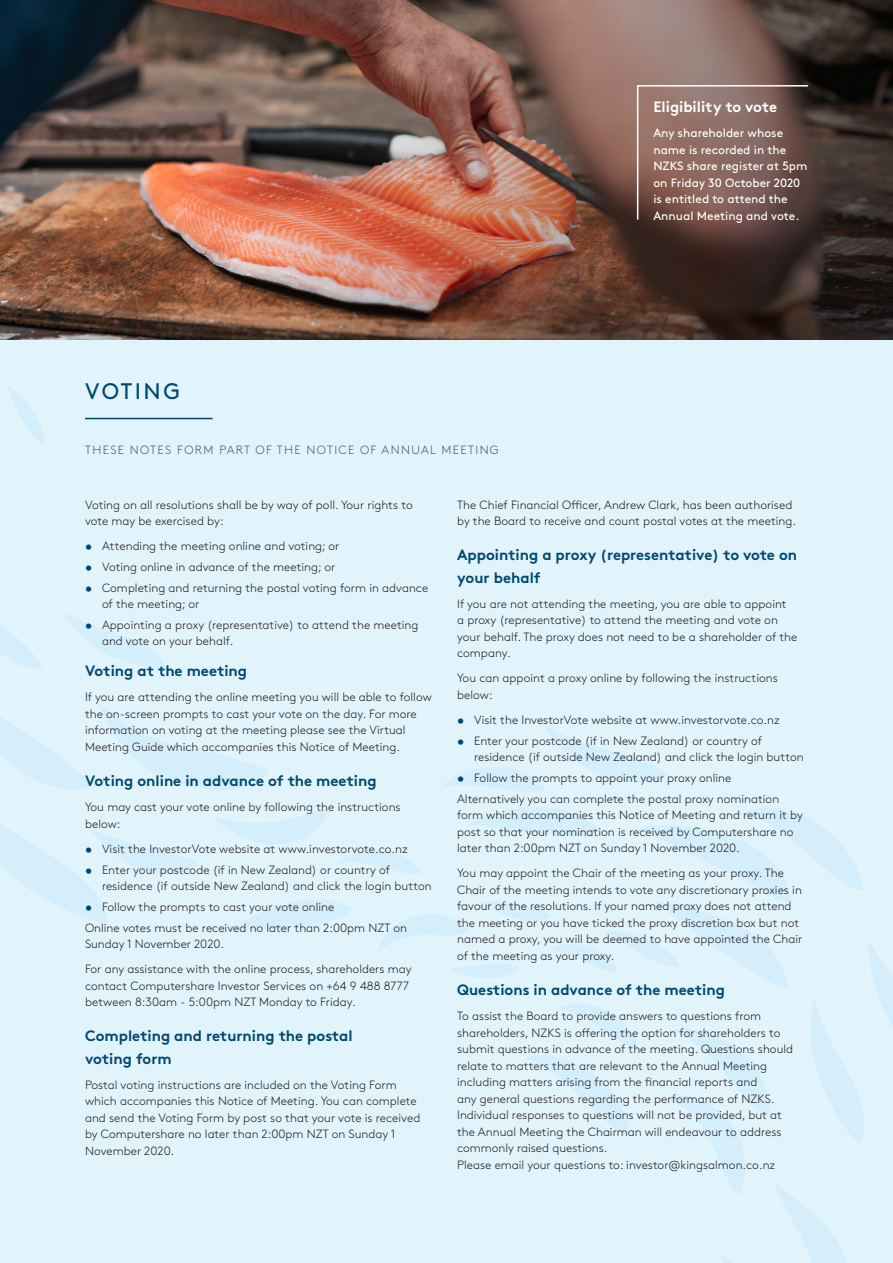
<style>
.page{position:relative;width:893px;height:1263px;background:#fff}
.page>*{position:absolute;margin:0;border:0;box-sizing:border-box;transform-origin:0 0}
.H1_Section_Heading{font:22.5px "Brown Pro";letter-spacing:.11em;color:#004870}
.H3_Body_Heading{font:700 15px/22.5px "Brown Pro";color:#004870}
.H3_Body_Heading-2{font:700 15px "Brown Pro";color:#fff}
.Body{font:300 12px/16.5px "Brown Pro";color:#231f20}
.Body-2{font:12px/16.5px "Brown Pro";color:#fff}
.H2_5{font:300 12px "Brown Pro";letter-spacing:.11em;color:#4c5c65}
.s1{font-weight:700;color:#004870}
</style>
<div class="page">
<img style="left:0;top:0;width:893px;height:340px">
<div style="left:0;top:340px;width:893px;height:923px;background:#e1f4fc"></div>
<svg style="left:0;top:625px;width:42px;height:43px"></svg>
<svg style="left:63px;top:614px;width:102px;height:56px"></svg>
<svg style="left:7px;top:386px;width:37px;height:57px"></svg>
<svg style="left:0;top:705px;width:893px;height:558px"></svg>
<hr style="left:85px;top:418px;width:128px;height:1px;background:#004870">
<svg style="left:636px;top:84px;width:173px;height:137px;background:#82635b"></svg>
<p class="H1_Section_Heading" style="left:85px;top:374px;width:96px">VOTING</p>
<p class="H2_5" style="left:85px;top:441px;width:415px">THESE NOTES FORM PART OF THE NOTICE OF ANNUAL MEETING</p>
<p class="H3_Body_Heading-2" style="left:653px;top:95px;width:125px">Eligibility to vote</p>
<p class="Body-2" style="left:653px;top:124px;width:156px">Any shareholder whose name is recorded in the<br>NZKS share register at 5pm on Friday 30 October 2020 is entitled to attend the<br>Annual Meeting and vote.</p>
<p class="Body" style="left:85px;top:495px;width:329px">Voting on all resolutions shall be by way of poll. Your rights to vote may be exercised by:</p>
<p class="Body" style="left:85px;top:537px;width:256px"><span class="s1">•</span> Attending the meeting online and voting; or</p>
<p class="Body" style="left:85px;top:558px;width:252px"><span class="s1">•</span> Voting online in advance of the meeting; or</p>
<p class="Body" style="left:102px;top:578px;width:328px;text-indent:-17px"><span class="s1">•</span> Completing and returning the postal voting form in advance of the meeting; or</p>
<p class="Body" style="left:102px;top:616px;width:318px;text-indent:-17px"><span class="s1">•</span> Appointing a proxy (representative) to attend the meeting and vote on your behalf.</p>
<p class="H3_Body_Heading" style="left:85px;top:658px;width:164px">Voting at the meeting</p>
<p class="Body" style="left:85px;top:688px;width:348px">If you are attending the online meeting you will be able to follow the on-screen prompts to cast your vote on the day. For more information on voting at the meeting please see the Virtual Meeting Guide which accompanies this Notice of Meeting.</p>
<p class="H3_Body_Heading" style="left:85px;top:768px;width:293px">Voting online in advance of the meeting</p>
<p class="Body" style="left:85px;top:798px;width:317px">You may cast your vote online by following the instructions below:</p>
<p class="Body" style="left:85px;top:839px;width:324px"><span class="s1">•</span> Visit the InvestorVote website at www.investorvote.co.nz</p>
<p class="Body" style="left:102px;top:860px;width:331px;text-indent:-17px"><span class="s1">•</span> Enter your postcode (if in New Zealand) or country of residence (if outside New Zealand) and click the login button</p>
<p class="Body" style="left:85px;top:897px;width:251px"><span class="s1">•</span> Follow the prompts to cast your vote online</p>
<p class="Body" style="left:85px;top:918px;width:323px">Online votes must be received no later than 2:00pm NZT on<br>Sunday 1 November 2020.</p>
<p class="Body" style="left:85px;top:960px;width:328px">For any assistance with the online process, shareholders may contact Computershare Investor Services on +64 9 488 8777 between 8:30am - 5:00pm NZT Monday to Friday.</p>
<p class="H3_Body_Heading" style="left:85px;top:1023px;width:269px">Completing and returning the postal voting form</p>
<p class="Body" style="left:85px;top:1075px;width:337px">Postal voting instructions are included on the Voting Form which accompanies this Notice of Meeting. You can complete and send the Voting Form by post so that your vote is received by Computershare no later than 2:00pm NZT on Sunday 1<br>November 2020.</p>
<p class="Body" style="left:457px;top:495px;width:340px">The Chief Financial Officer, Andrew Clark, has been authorised by the Board to receive and count postal votes at the meeting.</p>
<p class="H3_Body_Heading" style="left:457px;top:542px;width:341px">Appointing a proxy (representative) to vote on your behalf</p>
<p class="Body" style="left:457px;top:595px;width:342px">If you are not attending the meeting, you are able to appoint<br>a proxy (representative) to attend the meeting and vote on your behalf. The proxy does not need to be a shareholder of the company.</p>
<p class="Body" style="left:457px;top:669px;width:322px">You can appoint a proxy online by following the instructions below:</p>
<p class="Body" style="left:457px;top:711px;width:324px"><span class="s1">•</span> Visit the InvestorVote website at www.investorvote.co.nz</p>
<p class="Body" style="left:474px;top:731px;width:331px;text-indent:-17px"><span class="s1">•</span> Enter your postcode (if in New Zealand) or country of residence (if outside New Zealand) and click the login button</p>
<p class="Body" style="left:457px;top:769px;width:276px"><span class="s1">•</span> Follow the prompts to appoint your proxy online</p>
<p class="Body" style="left:457px;top:789px;width:347px">Alternatively you can complete the postal proxy nomination form which accompanies this Notice of Meeting and return it by post so that your nomination is received by Computershare no later than 2:00pm NZT on Sunday 1 November 2020.</p>
<p class="Body" style="left:457px;top:864px;width:347px">You may appoint the Chair of the meeting as your proxy. The Chair of the meeting intends to vote any discretionary proxies in favour of the resolutions. If your named proxy does not attend the meeting or you have ticked the proxy discretion box but not named a proxy, you will be deemed to have appointed the Chair of the meeting as your proxy.</p>
<p class="H3_Body_Heading" style="left:457px;top:977px;width:269px">Questions in advance of the meeting</p>
<p class="Body" style="left:457px;top:1007px;width:338px">To assist the Board to provide answers to questions from shareholders, NZKS is offering the option for shareholders to submit questions in advance of the meeting. Questions should relate to matters that are relevant to the Annual Meeting including matters arising from the financial reports and<br>any general questions regarding the performance of NZKS.<br>Individual responses to questions will not be provided, but at the Annual Meeting the Chairman will endeavour to address commonly raised questions.<br>Please email your questions to: investor@kingsalmon.co.nz</p>
</div>
